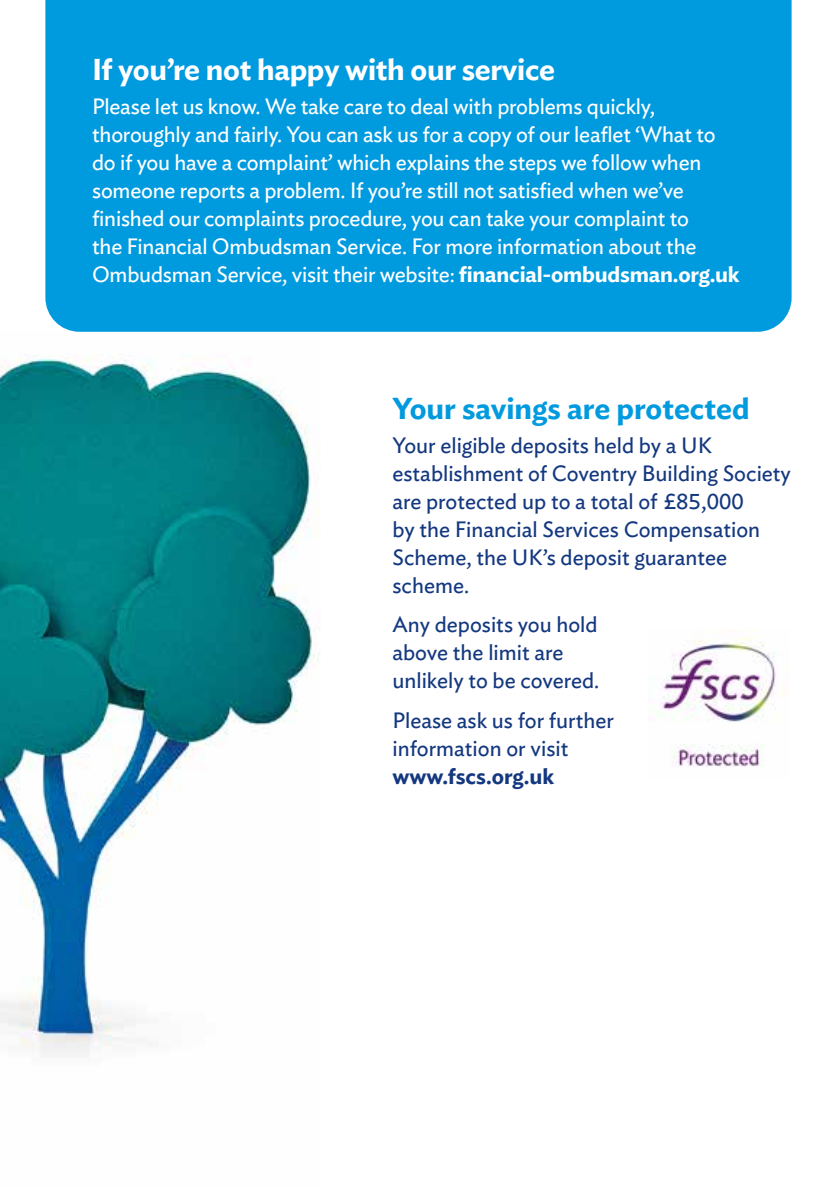
<style>
.page{position:relative;width:837px;height:1191px;background:#fff}
.page>*{position:absolute;margin:0;border:0;box-sizing:border-box;transform-origin:0 0}
.t1{font:600 30px "Ideal Sans";letter-spacing:-.01em;color:#fff}
.t2{font:600 30px "Ideal Sans";color:#009adf}
.t3{font:22px/28px "Ideal Sans";letter-spacing:-.01em;color:#fff}
.t4{font:22px/28px "Ideal Sans";color:#14387f}
.t5{font:600 22px "Ideal Sans";color:#14387f}
.s1{font-weight:600}
</style>
<div class="page">
<img style="left:0;top:354px;width:320px;height:702px">
<div style="left:45px;top:0;width:746px;height:332px;background:#009adf"></div>
<img style="left:657px;top:629px;width:119px;height:138px">
<h1 class="t1" style="left:92px;top:46px;width:464px">If you’re not happy with our service</h1>
<p class="t3" style="left:92px;top:91px;width:648px">Please let us know. We take care to deal with problems quickly, thoroughly and fairly. You can ask us for a copy of our leaflet ‘What to do if you have a complaint’ which explains the steps we follow when someone reports a problem. If you’re still not satisfied when we’ve finished our complaints procedure, you can take your complaint to<br>the Financial Ombudsman Service. For more information about the Ombudsman Service, visit their website: <span class="s1">financial-ombudsman.org.uk</span></p>
<h1 class="t2" style="left:392px;top:385px;width:358px">Your savings are protected</h1>
<p class="t4" style="left:392px;top:429px;width:400px">Your eligible deposits held by a UK establishment of Coventry Building Society are protected up to a total of £85,000<br>by the Financial Services Compensation Scheme, the UK’s deposit guarantee scheme.</p>
<p class="t4" style="left:392px;top:609px;width:208px">Any deposits you hold above the limit are unlikely to be covered.</p>
<p class="t4" style="left:392px;top:704px;width:223px">Please ask us for further information or visit</p>
<p class="t5" style="left:392px;top:758px;width:163px">www.fscs.org.uk</p>
</div>
